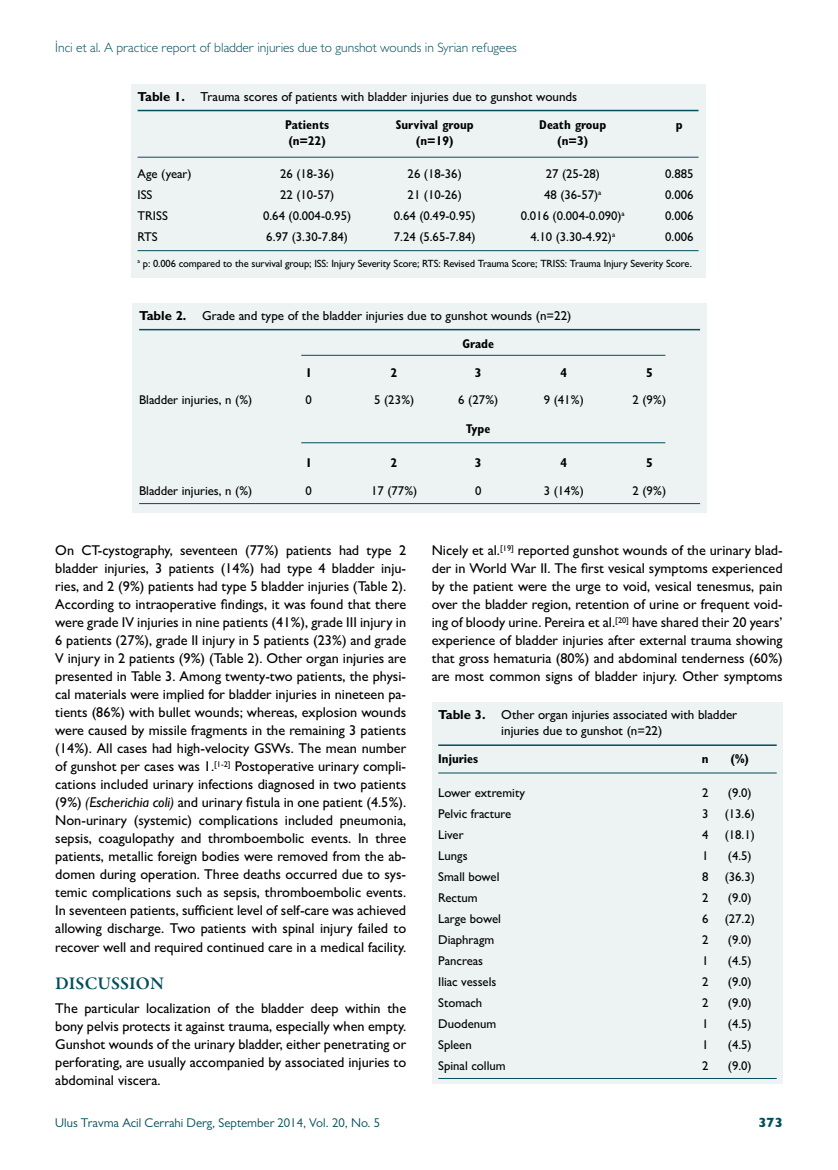
<style>
.page{position:relative;width:838px;height:1170px;background:#fff}
.page>*{position:absolute;margin:0;border:0;box-sizing:border-box;transform-origin:0 0}
.t1{font:600 18px "Garamond Premr Pro";color:#004f5a}
.t2{font:500 14.25px/18px "Gill Sans MT Pro";color:#000;text-align:justify}
.t3{font:300 13.5px "Gill Sans MT Pro";color:#004f5a}
.t4{font:800 13.5px "Gill Sans MT Pro";color:#004f5a}
.t5{font:500 13.05px/15.6px "Gill Sans MT Pro";color:#000}
.t6{font:500 12.75px "Gill Sans MT Pro";color:#000}
.t7{font:700 condensed 12.75px "Gill Sans MT Pro";color:#000}
.t8{font:12.75px "Gill Sans MT Pro";color:#004f5a}
.t9{font:500 10.5px "Gill Sans MT Pro";letter-spacing:-.01em;color:#000}
.s1{font-weight:700}
.s2{font-style:italic}
</style>
<div class="page">
<div style="left:131px;top:85px;width:574px;height:193px;background:#edf3f3"></div>
<hr style="left:138px;top:110px;width:560px;height:1px;background:#004f5a">
<hr style="left:138px;top:250px;width:560px;height:1px;background:#004f5a">
<hr style="left:138px;top:157px;width:560px;height:1px;background:#004f5a">
<div style="left:133px;top:304px;width:574px;height:209px;background:#edf3f3"></div>
<hr style="left:139px;top:329px;width:561px;height:1px;background:#004f5a">
<hr style="left:301px;top:442px;width:364px;height:1px;background:#004f5a">
<hr style="left:139px;top:503px;width:561px;height:1px;background:#004f5a">
<hr style="left:301px;top:355px;width:364px;height:1px;background:#004f5a">
<div style="left:432px;top:702px;width:350px;height:381px;background:#edf3f3"></div>
<hr style="left:438px;top:744px;width:338px;height:2px;background:#004f5a">
<hr style="left:438px;top:1077px;width:338px;height:1px;background:#004f5a">
<hr style="left:438px;top:772px;width:338px;height:1px;background:#004f5a">
<p class="t3" style="left:55px;top:39px;width:463px">İnci et al. A practice report of bladder injuries due to gunshot wounds in Syrian refugees</p>
<p class="t5" style="left:138px;top:89px;width:441px"><span class="s1">Table 1.</span> Trauma scores of patients with bladder injuries due to gunshot wounds</p>
<p class="t7" style="left:285px;top:117px;width:45px">Patients</p>
<p class="t7" style="left:396px;top:117px;width:80px">Survival group</p>
<p class="t7" style="left:539px;top:117px;width:68px">Death group</p>
<p class="t7" style="left:676px;top:117px;width:8px">p</p>
<p class="t7" style="left:288px;top:133px;width:39px">(n=22)</p>
<p class="t7" style="left:416px;top:133px;width:39px">(n=19)</p>
<p class="t7" style="left:557px;top:133px;width:32px">(n=3)</p>
<p class="t6" style="left:138px;top:166px;width:56px">Age (year)</p>
<p class="t6" style="left:280px;top:166px;width:56px">26 (18-36)</p>
<p class="t6" style="left:407px;top:166px;width:56px">26 (18-36)</p>
<p class="t6" style="left:545px;top:166px;width:56px">27 (25-28)</p>
<p class="t6" style="left:665px;top:166px;width:30px">0.885</p>
<p class="t6" style="left:138px;top:187px;width:16px">ISS</p>
<p class="t6" style="left:280px;top:187px;width:56px">22 (10-57)</p>
<p class="t6" style="left:407px;top:187px;width:56px">21 (10-26)</p>
<p class="t6" style="left:544px;top:187px;width:59px">48 (36-57)<sup>a</sup></p>
<p class="t6" style="left:665px;top:187px;width:30px">0.006</p>
<p class="t6" style="left:138px;top:208px;width:32px">TRISS</p>
<p class="t6" style="left:263px;top:208px;width:90px">0.64 (0.004-0.95)</p>
<p class="t6" style="left:394px;top:208px;width:83px">0.64 (0.49-0.95)</p>
<p class="t6" style="left:521px;top:208px;width:105px">0.016 (0.004-0.090)<sup>a</sup></p>
<p class="t6" style="left:665px;top:208px;width:30px">0.006</p>
<p class="t6" style="left:138px;top:229px;width:22px">RTS</p>
<p class="t6" style="left:266px;top:229px;width:83px">6.97 (3.30-7.84)</p>
<p class="t6" style="left:394px;top:229px;width:83px">7.24 (5.65-7.84)</p>
<p class="t6" style="left:530px;top:229px;width:86px">4.10 (3.30-4.92)<sup>a</sup></p>
<p class="t6" style="left:665px;top:229px;width:30px">0.006</p>
<p class="t9" style="left:138px;top:257px;width:556px"><sup>a</sup> p: 0.006 compared to the survival group; ISS: Injury Severity Score; RTS: Revised Trauma Score; TRISS: Trauma Injury Severity Score.</p>
<p class="t5" style="left:139px;top:308px;width:434px"><span class="s1">Table 2.</span> Grade and type of the bladder injuries due to gunshot wounds (n=22)</p>
<p class="t7" style="left:462px;top:336px;width:33px">Grade</p>
<p class="t7" style="left:305px;top:364px;width:8px">1</p>
<p class="t7" style="left:391px;top:364px;width:8px">2</p>
<p class="t7" style="left:475px;top:364px;width:8px">3</p>
<p class="t7" style="left:560px;top:364px;width:8px">4</p>
<p class="t7" style="left:646px;top:364px;width:8px">5</p>
<p class="t6" style="left:139px;top:392px;width:115px">Bladder injuries, n (%)</p>
<p class="t6" style="left:305px;top:392px;width:8px">0</p>
<p class="t6" style="left:374px;top:392px;width:41px">5 (23%)</p>
<p class="t6" style="left:458px;top:392px;width:41px">6 (27%)</p>
<p class="t6" style="left:544px;top:392px;width:41px">9 (41%)</p>
<p class="t6" style="left:632px;top:392px;width:35px">2 (9%)</p>
<p class="t7" style="left:466px;top:421px;width:26px">Type</p>
<p class="t7" style="left:305px;top:455px;width:8px">1</p>
<p class="t7" style="left:391px;top:455px;width:8px">2</p>
<p class="t7" style="left:475px;top:455px;width:8px">3</p>
<p class="t7" style="left:560px;top:455px;width:8px">4</p>
<p class="t7" style="left:646px;top:455px;width:8px">5</p>
<p class="t6" style="left:139px;top:482px;width:115px">Bladder injuries, n (%)</p>
<p class="t6" style="left:305px;top:482px;width:8px">0</p>
<p class="t6" style="left:371px;top:482px;width:48px">17 (77%)</p>
<p class="t6" style="left:475px;top:482px;width:8px">0</p>
<p class="t6" style="left:544px;top:482px;width:41px">3 (14%)</p>
<p class="t6" style="left:632px;top:482px;width:35px">2 (9%)</p>
<p class="t2" style="left:55px;top:541px;width:352px">On CT-cystography, seventeen (77%) patients had type 2 bladder injuries, 3 patients (14%) had type 4 bladder inju&shy;ries, and 2 (9%) patients had type 5 bladder injuries (Table 2).<br>According to intraoperative findings, it was found that there were grade IV injuries in nine patients (41%), grade III injury in 6 patients (27%), grade II injury in 5 patients (23%) and grade V injury in 2 patients (9%) (Table 2). Other organ injuries are presented in Table 3. Among twenty-two patients, the physi&shy;cal materials were implied for bladder injuries in nineteen pa&shy;tients (86%) with bullet wounds; whereas, explosion wounds were caused by missile fragments in the remaining 3 patients (14%). All cases had high-velocity GSWs. The mean number of gunshot per cases was 1.<sup>[1-2]</sup> Postoperative urinary compli&shy;cations included urinary infections diagnosed in two patients (9%) <span class="s2">(Escherichia coli)</span> and urinary fistula in one patient (4.5%).<br>Non-urinary (systemic) complications included pneumonia, sepsis, coagulopathy and thromboembolic events. In three patients, metallic foreign bodies were removed from the ab&shy;domen during operation. Three deaths occurred due to sys&shy;temic complications such as sepsis, thromboembolic events.<br>In seventeen patients, sufficient level of self-care was achieved allowing discharge. Two patients with spinal injury failed to recover well and required continued care in a medical facility.</p>
<p class="t1" style="left:55px;top:971px;width:110px">DISCUSSION</p>
<p class="t2" style="left:55px;top:998px;width:352px">The particular localization of the bladder deep within the bony pelvis protects it against trauma, especially when empty.<br>Gunshot wounds of the urinary bladder, either penetrating or perforating, are usually accompanied by associated injuries to abdominal viscera.</p>
<p class="t2" style="left:432px;top:541px;width:352px">Nicely et al.<sup>[19]</sup> reported gunshot wounds of the urinary blad&shy;der in World War II. The first vesical symptoms experienced by the patient were the urge to void, vesical tenesmus, pain over the bladder region, retention of urine or frequent void&shy;ing of bloody urine. Pereira et al.<sup>[20]</sup> have shared their 20 years’ experience of bladder injuries after external trauma showing that gross hematuria (80%) and abdominal tenderness (60%) are most common signs of bladder injury. Other symptoms</p>
<p class="t5" style="left:501px;top:707px;width:237px;text-indent:-63px"><span class="s1">Table 3.</span> Other organ injuries associated with bladder injuries due to gunshot (n=22)</p>
<p class="t7" style="left:438px;top:751px;width:41px">Injuries</p>
<p class="t7" style="left:702px;top:751px;width:8px">n</p>
<p class="t7" style="left:730px;top:751px;width:20px">(%)</p>
<p class="t6" style="left:438px;top:785px;width:88px">Lower extremity</p>
<p class="t6" style="left:702px;top:785px;width:8px">2</p>
<p class="t6" style="left:728px;top:785px;width:25px">(9.0)</p>
<p class="t6" style="left:438px;top:806px;width:75px">Pelvic fracture</p>
<p class="t6" style="left:702px;top:806px;width:8px">3</p>
<p class="t6" style="left:724px;top:806px;width:32px">(13.6)</p>
<p class="t6" style="left:438px;top:827px;width:27px">Liver</p>
<p class="t6" style="left:702px;top:827px;width:8px">4</p>
<p class="t6" style="left:724px;top:827px;width:32px">(18.1)</p>
<p class="t6" style="left:438px;top:848px;width:31px">Lungs</p>
<p class="t6" style="left:702px;top:848px;width:8px">1</p>
<p class="t6" style="left:728px;top:848px;width:25px">(4.5)</p>
<p class="t6" style="left:438px;top:869px;width:63px">Small bowel</p>
<p class="t6" style="left:702px;top:869px;width:8px">8</p>
<p class="t6" style="left:724px;top:869px;width:32px">(36.3)</p>
<p class="t6" style="left:438px;top:890px;width:41px">Rectum</p>
<p class="t6" style="left:702px;top:890px;width:8px">2</p>
<p class="t6" style="left:728px;top:890px;width:25px">(9.0)</p>
<p class="t6" style="left:438px;top:911px;width:64px">Large bowel</p>
<p class="t6" style="left:702px;top:911px;width:8px">6</p>
<p class="t6" style="left:724px;top:911px;width:32px">(27.2)</p>
<p class="t6" style="left:438px;top:932px;width:58px">Diaphragm</p>
<p class="t6" style="left:702px;top:932px;width:8px">2</p>
<p class="t6" style="left:728px;top:932px;width:25px">(9.0)</p>
<p class="t6" style="left:438px;top:953px;width:46px">Pancreas</p>
<p class="t6" style="left:702px;top:953px;width:8px">1</p>
<p class="t6" style="left:728px;top:953px;width:25px">(4.5)</p>
<p class="t6" style="left:438px;top:974px;width:60px">Iliac vessels</p>
<p class="t6" style="left:702px;top:974px;width:8px">2</p>
<p class="t6" style="left:728px;top:974px;width:25px">(9.0)</p>
<p class="t6" style="left:438px;top:995px;width:46px">Stomach</p>
<p class="t6" style="left:702px;top:995px;width:8px">2</p>
<p class="t6" style="left:728px;top:995px;width:25px">(9.0)</p>
<p class="t6" style="left:438px;top:1016px;width:60px">Duodenum</p>
<p class="t6" style="left:702px;top:1016px;width:8px">1</p>
<p class="t6" style="left:728px;top:1016px;width:25px">(4.5)</p>
<p class="t6" style="left:438px;top:1037px;width:35px">Spleen</p>
<p class="t6" style="left:702px;top:1037px;width:8px">1</p>
<p class="t6" style="left:728px;top:1037px;width:25px">(4.5)</p>
<p class="t6" style="left:438px;top:1058px;width:69px">Spinal collum</p>
<p class="t6" style="left:702px;top:1058px;width:8px">2</p>
<p class="t6" style="left:728px;top:1058px;width:25px">(9.0)</p>
<p class="t8" style="left:55px;top:1115px;width:326px">Ulus Travma Acil Cerrahi Derg, September 2014, Vol. 20, No. 5</p>
<p class="t4" style="left:758px;top:1114px;width:26px">373</p>
</div>
